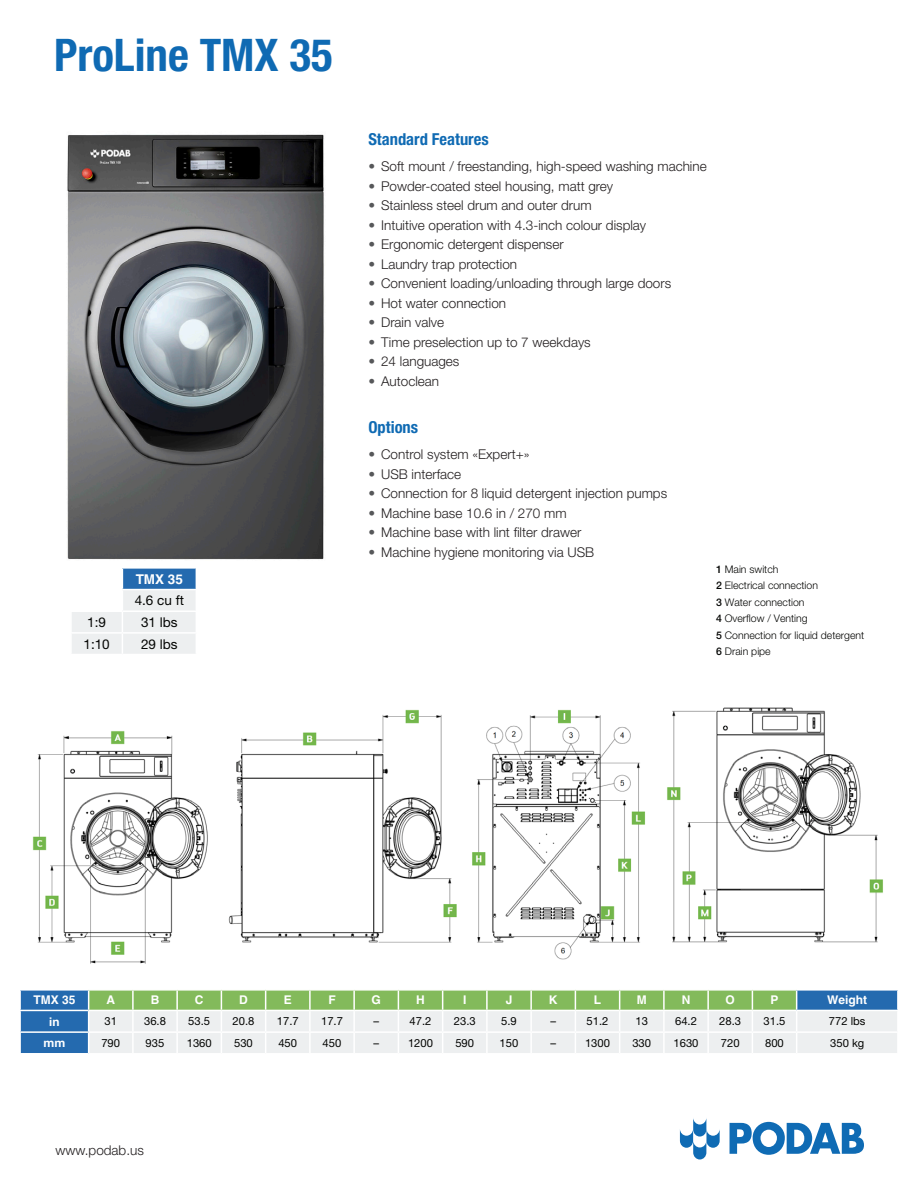
<style>
.page{position:relative;width:918px;height:1188px;background:#fff}
.page>*{position:absolute;margin:0;border:0;box-sizing:border-box;transform-origin:0 0}
.Sidrubrik{font:700 condensed 45px "Helvetica Neue LT Std";color:#0f6ab3}
.Rubrik_brödtext_2{font:700 condensed 16.5px "Helvetica Neue LT Std";color:#0f6ab3}
.t1{font:300 13.5px "Helvetica Neue LT Std";color:#231f20}
.Tabell{font:13.5px "Helvetica Neue LT Std";color:#040503}
.Tabell-2{font:700 13.5px "Helvetica LT Std";color:#fff}
.Tabell-3{font:700 12px "Helvetica LT Std";color:#fff}
.Tabell-4{font:700 12px "Helvetica Neue LT Std";color:#fff}
.Tabell-5{font:11.25px "Helvetica Neue LT Std";color:#040503}
.Tabell-6{font:300 10.5px "Helvetica Neue LT Std";color:#040503}
.s1{color:#57585a}
.s2{font-weight:500}
</style>
<div class="page">
<img style="left:67px;top:134px;width:257px;height:426px">
<svg style="left:72px;top:568px;width:124px;height:86px"></svg>
<img style="left:32px;top:707px;width:851px;height:257px">
<svg style="left:20px;top:990px;width:878px;height:63px;background:#bfd5c7"></svg>
<svg style="left:730px;top:1122px;width:134px;height:33px"></svg>
<svg style="left:680px;top:1118px;width:40px;height:41px"></svg>
<p class="Sidrubrik" style="left:54px;top:28px;width:280px">ProLine TMX 35</p>
<p class="Tabell-2" style="left:136px;top:571px;width:49px">TMX 35</p>
<p class="Tabell" style="left:135px;top:592px;width:51px">4.6 cu ft</p>
<p class="Tabell" style="left:87px;top:614px;width:20px">1:9</p>
<p class="Tabell" style="left:141px;top:614px;width:38px">31 lbs</p>
<p class="Tabell" style="left:84px;top:636px;width:28px">1:10</p>
<p class="Tabell" style="left:141px;top:636px;width:38px">29 lbs</p>
<p class="Rubrik_brödtext_2" style="left:368px;top:129px;width:122px">Standard Features</p>
<p class="t1" style="left:368px;top:158px;width:340px"><span class="s1">•</span> Soft mount / freestanding, high-speed washing machine</p>
<p class="t1" style="left:368px;top:178px;width:246px"><span class="s1">•</span> Powder-coated steel housing, matt grey</p>
<p class="t1" style="left:368px;top:197px;width:225px"><span class="s1">•</span> Stainless steel drum and outer drum</p>
<p class="t1" style="left:368px;top:217px;width:279px"><span class="s1">•</span> Intuitive operation with 4.3-inch colour display</p>
<p class="t1" style="left:368px;top:236px;width:197px"><span class="s1">•</span> Ergonomic detergent dispenser</p>
<p class="t1" style="left:368px;top:256px;width:150px"><span class="s1">•</span> Laundry trap protection</p>
<p class="t1" style="left:368px;top:275px;width:304px"><span class="s1">•</span> Convenient loading/unloading through large doors</p>
<p class="t1" style="left:368px;top:295px;width:139px"><span class="s1">•</span> Hot water connection</p>
<p class="t1" style="left:368px;top:314px;width:77px"><span class="s1">•</span> Drain valve</p>
<p class="t1" style="left:368px;top:334px;width:224px"><span class="s1">•</span> Time preselection up to 7 weekdays</p>
<p class="t1" style="left:368px;top:353px;width:93px"><span class="s1">•</span> 24 languages</p>
<p class="t1" style="left:368px;top:373px;width:72px"><span class="s1">•</span> Autoclean</p>
<p class="Rubrik_brödtext_2" style="left:368px;top:418px;width:51px">Options</p>
<p class="t1" style="left:368px;top:446px;width:163px"><span class="s1">•</span> Control system «Expert+»</p>
<p class="t1" style="left:368px;top:466px;width:94px"><span class="s1">•</span> USB interface</p>
<p class="t1" style="left:368px;top:485px;width:300px"><span class="s1">•</span> Connection for 8 liquid detergent injection pumps</p>
<p class="t1" style="left:368px;top:505px;width:200px"><span class="s1">•</span> Machine base 10.6 in / 270 mm</p>
<p class="t1" style="left:368px;top:524px;width:215px"><span class="s1">•</span> Machine base with lint filter drawer</p>
<p class="t1" style="left:368px;top:544px;width:227px"><span class="s1">•</span> Machine hygiene monitoring via USB</p>
<p class="Tabell-6" style="left:716px;top:563px;width:64px"><span class="s2">1</span> Main switch</p>
<p class="Tabell-6" style="left:716px;top:579px;width:103px"><span class="s2">2</span> Electrical connection</p>
<p class="Tabell-6" style="left:716px;top:596px;width:90px"><span class="s2">3</span> Water connection</p>
<p class="Tabell-6" style="left:716px;top:612px;width:93px"><span class="s2">4</span> Overflow / Venting</p>
<p class="Tabell-6" style="left:716px;top:629px;width:150px"><span class="s2">5</span> Connection for liquid detergent</p>
<p class="Tabell-6" style="left:716px;top:645px;width:56px"><span class="s2">6</span> Drain pipe</p>
<p class="Tabell-3" style="left:33px;top:993px;width:44px">TMX 35</p>
<p class="Tabell-3" style="left:106px;top:993px;width:10px">A</p>
<p class="Tabell-3" style="left:151px;top:993px;width:10px">B</p>
<p class="Tabell-3" style="left:195px;top:993px;width:10px">C</p>
<p class="Tabell-3" style="left:239px;top:993px;width:10px">D</p>
<p class="Tabell-3" style="left:284px;top:993px;width:10px">E</p>
<p class="Tabell-3" style="left:328px;top:993px;width:9px">F</p>
<p class="Tabell-3" style="left:372px;top:993px;width:11px">G</p>
<p class="Tabell-3" style="left:416px;top:993px;width:10px">H</p>
<p class="Tabell-3" style="left:463px;top:993px;width:5px">I</p>
<p class="Tabell-3" style="left:506px;top:993px;width:8px">J</p>
<p class="Tabell-3" style="left:549px;top:993px;width:10px">K</p>
<p class="Tabell-3" style="left:594px;top:993px;width:9px">L</p>
<p class="Tabell-3" style="left:637px;top:993px;width:11px">M</p>
<p class="Tabell-3" style="left:682px;top:993px;width:10px">N</p>
<p class="Tabell-3" style="left:726px;top:993px;width:11px">O</p>
<p class="Tabell-3" style="left:771px;top:993px;width:10px">P</p>
<p class="Tabell-3" style="left:827px;top:993px;width:41px">Weight</p>
<p class="Tabell-4" style="left:49px;top:1014px;width:12px">in</p>
<p class="Tabell-5" style="left:105px;top:1015px;width:14px">31</p>
<p class="Tabell-5" style="left:144px;top:1015px;width:23px">36.8</p>
<p class="Tabell-5" style="left:188px;top:1015px;width:23px">53.5</p>
<p class="Tabell-5" style="left:233px;top:1015px;width:23px">20.8</p>
<p class="Tabell-5" style="left:277px;top:1015px;width:23px">17.7</p>
<p class="Tabell-5" style="left:321px;top:1015px;width:23px">17.7</p>
<p class="Tabell-5" style="left:373px;top:1015px;width:7px">–</p>
<p class="Tabell-5" style="left:410px;top:1015px;width:23px">47.2</p>
<p class="Tabell-5" style="left:454px;top:1015px;width:23px">23.3</p>
<p class="Tabell-5" style="left:501px;top:1015px;width:17px">5.9</p>
<p class="Tabell-5" style="left:550px;top:1015px;width:7px">–</p>
<p class="Tabell-5" style="left:587px;top:1015px;width:23px">51.2</p>
<p class="Tabell-5" style="left:636px;top:1015px;width:14px">13</p>
<p class="Tabell-5" style="left:675px;top:1015px;width:23px">64.2</p>
<p class="Tabell-5" style="left:719px;top:1015px;width:23px">28.3</p>
<p class="Tabell-5" style="left:764px;top:1015px;width:23px">31.5</p>
<p class="Tabell-5" style="left:829px;top:1015px;width:38px">772 lbs</p>
<p class="Tabell-4" style="left:44px;top:1036px;width:23px">mm</p>
<p class="Tabell-5" style="left:101px;top:1036px;width:20px">790</p>
<p class="Tabell-5" style="left:146px;top:1036px;width:20px">935</p>
<p class="Tabell-5" style="left:187px;top:1036px;width:27px">1360</p>
<p class="Tabell-5" style="left:234px;top:1036px;width:20px">530</p>
<p class="Tabell-5" style="left:278px;top:1036px;width:20px">450</p>
<p class="Tabell-5" style="left:323px;top:1036px;width:20px">450</p>
<p class="Tabell-5" style="left:373px;top:1036px;width:7px">–</p>
<p class="Tabell-5" style="left:408px;top:1036px;width:27px">1200</p>
<p class="Tabell-5" style="left:455px;top:1036px;width:20px">590</p>
<p class="Tabell-5" style="left:500px;top:1036px;width:20px">150</p>
<p class="Tabell-5" style="left:550px;top:1036px;width:7px">–</p>
<p class="Tabell-5" style="left:585px;top:1036px;width:27px">1300</p>
<p class="Tabell-5" style="left:632px;top:1036px;width:20px">330</p>
<p class="Tabell-5" style="left:674px;top:1036px;width:27px">1630</p>
<p class="Tabell-5" style="left:721px;top:1036px;width:20px">720</p>
<p class="Tabell-5" style="left:765px;top:1036px;width:20px">800</p>
<p class="Tabell-5" style="left:830px;top:1036px;width:36px">350 kg</p>
<p class="t1" style="left:56px;top:1142px;width:90px">www.podab.us</p>
</div>
